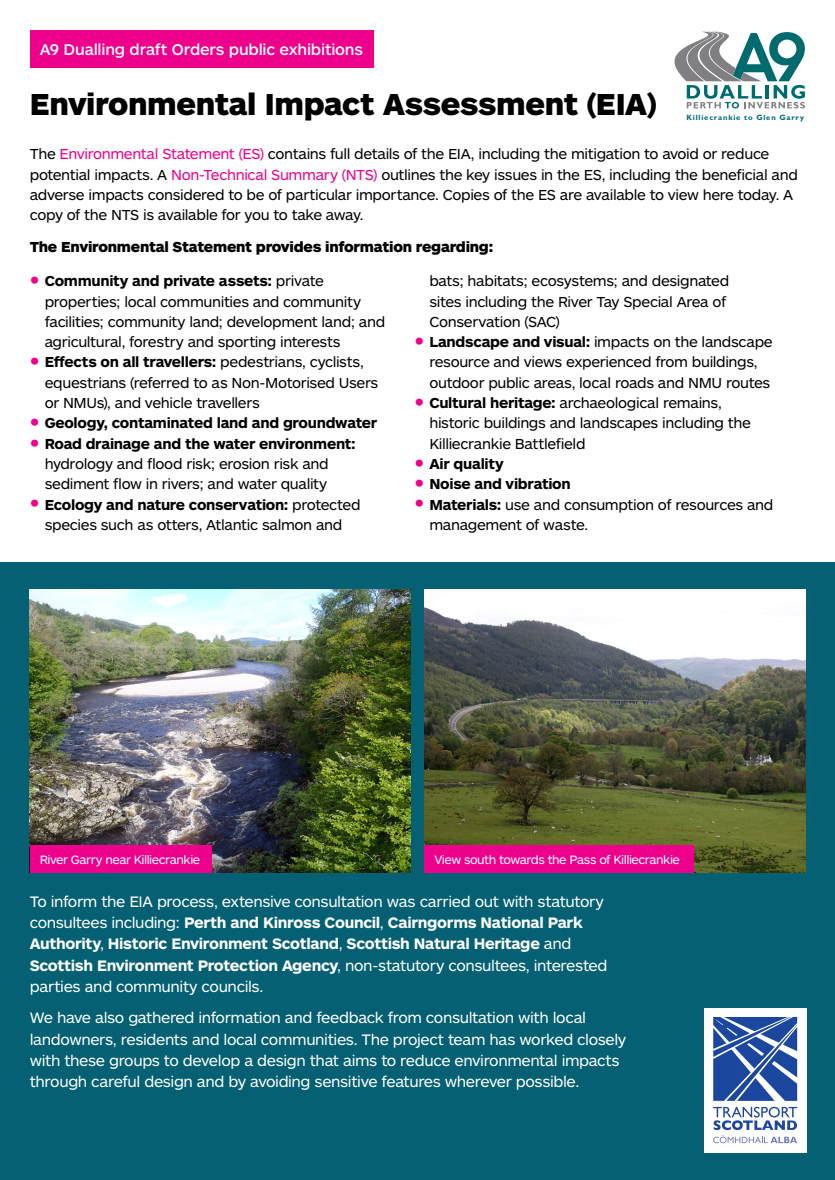
<style>
.page{position:relative;width:835px;height:1180px;background:#fff}
.page>*{position:absolute;margin:0;border:0;box-sizing:border-box;transform-origin:0 0}
.t1{font:900 31.5px "ARS Maquette Pro";letter-spacing:-.015em;color:#000}
.t2{font:500 16.1px "ARS Maquette Pro";letter-spacing:-.015em;color:#fff}
.t3{font:15.75px/21.3px "ARS Maquette Pro";letter-spacing:-.025em;color:#fff}
.t4{font:15.05px/20.3px "ARS Maquette Pro";letter-spacing:-.025em;color:#000}
.t5{font:700 15.05px "ARS Maquette Pro";letter-spacing:-.02em;color:#000}
.t6{font:900 15.05px "ARS Maquette Pro";letter-spacing:-.02em;color:#000}
.t7{font:12.6px "ARS Maquette Pro";letter-spacing:-.035em;color:#fff}
.t8{font:700 7.7px "Gill Sans Std";letter-spacing:.1em;color:#006b6e}
.s1{color:#ec008c}
.s2{font-size:26.6px;color:#ec008c}
.s3{font-weight:700}
.s4{font-weight:400;font-size:26.6px;color:#ec008c}
</style>
<div class="page">
<div style="left:0;top:562px;width:834px;height:618px;background:#046072"></div>
<svg style="left:674px;top:32px;width:130px;height:76px"></svg>
<div style="left:703px;top:1008px;width:103px;height:144px;background:#fff"></div>
<svg style="left:713px;top:1017px;width:84px;height:126px"></svg>
<div style="left:30px;top:30px;width:343px;height:37px;background:#ec008c"></div>
<img style="left:30px;top:590px;width:380px;height:283px">
<img style="left:424px;top:590px;width:381px;height:283px">
<div style="left:30px;top:846px;width:181px;height:27px;background:#ec008c"></div>
<div style="left:424px;top:846px;width:269px;height:27px;background:#ec008c"></div>
<p class="t2" style="left:40px;top:39px;width:325px">A9 Dualling draft Orders public exhibitions</p>
<h1 class="t1" style="left:30px;top:83px;width:628px">Environmental Impact Assessment (EIA)</h1>
<p class="t4" style="left:30px;top:143px;width:769px">The <span class="s1">Environmental Statement (ES)</span> contains full details of the EIA, including the mitigation to avoid or reduce potential impacts. A <span class="s1">Non-Technical Summary (NTS)</span> outlines the key issues in the ES, including the beneficial and adverse impacts considered to be of particular importance. Copies of the ES are available to view here today. A copy of the NTS is available for you to take away.</p>
<h2 class="t6" style="left:30px;top:237px;width:465px">The Environmental Statement provides information regarding:</h2>
<p class="t4" style="left:45px;top:270px;width:342px;text-indent:-15px"><span class="s2">•</span> <span class="s3">Community and private assets:</span> private properties; local communities and community facilities; community land; development land; and agricultural, forestry and sporting interests</p>
<p class="t4" style="left:45px;top:351px;width:335px;text-indent:-15px"><span class="s2">•</span> <span class="s3">Effects on all travellers:</span> pedestrians, cyclists, equestrians (referred to as Non-Motorised Users or NMUs), and vehicle travellers</p>
<p class="t5" style="left:30px;top:413px;width:349px"><span class="s4">•</span> Geology, contaminated land and groundwater</p>
<p class="t4" style="left:45px;top:432px;width:312px;text-indent:-15px"><span class="s2">•</span> <span class="s3">Road drainage and the water environment: </span>hydrology and flood risk; erosion risk and sediment flow in rivers; and water quality</p>
<p class="t4" style="left:30px;top:493px;width:332px;text-align:center"><span class="s2">•</span> <span class="s3">Ecology and nature conservation:</span> protected species such as otters, Atlantic salmon and</p>
<p class="t8" style="left:686px;top:113px;width:119px">Killiecrankie to Glen Garry</p>
<p class="t4" style="left:429px;top:270px;width:301px">bats; habitats; ecosystems; and designated sites including the River Tay Special Area of<br>Conservation (SAC)</p>
<p class="t4" style="left:429px;top:331px;width:345px;text-indent:-15px"><span class="s2">•</span> <span class="s3">Landscape and visual:</span> impacts on the landscape resource and views experienced from buildings, outdoor public areas, local roads and NMU routes</p>
<p class="t4" style="left:429px;top:392px;width:323px;text-indent:-15px"><span class="s2">•</span> <span class="s3">Cultural heritage:</span> archaeological remains, historic buildings and landscapes including the<br>Killiecrankie Battlefield</p>
<p class="t5" style="left:414px;top:454px;width:91px"><span class="s4">•</span> Air quality</p>
<p class="t5" style="left:414px;top:474px;width:158px"><span class="s4">•</span> Noise and vibration</p>
<p class="t4" style="left:429px;top:493px;width:345px;text-indent:-15px"><span class="s2">•</span> <span class="s3">Materials:</span> use and consumption of resources and management of waste.</p>
<p class="t7" style="left:40px;top:852px;width:162px">River Garry near Killiecrankie</p>
<p class="t7" style="left:434px;top:852px;width:247px">View south towards the Pass of Killiecrankie</p>
<p class="t3" style="left:30px;top:889px;width:579px">To inform the EIA process, extensive consultation was carried out with statutory consultees including: <span class="s3">Perth and Kinross Council</span>, <span class="s3">Cairngorms National Park Authority</span>, <span class="s3">Historic Environment Scotland</span>, <span class="s3">Scottish Natural Heritage</span> and <span class="s3">Scottish Environment Protection Agency</span>, non-statutory consultees, interested parties and community councils.</p>
<p class="t3" style="left:30px;top:1006px;width:598px">We have also gathered information and feedback from consultation with local landowners, residents and local communities. The project team has worked closely with these groups to develop a design that aims to reduce environmental impacts through careful design and by avoiding sensitive features wherever possible.</p>
</div>
